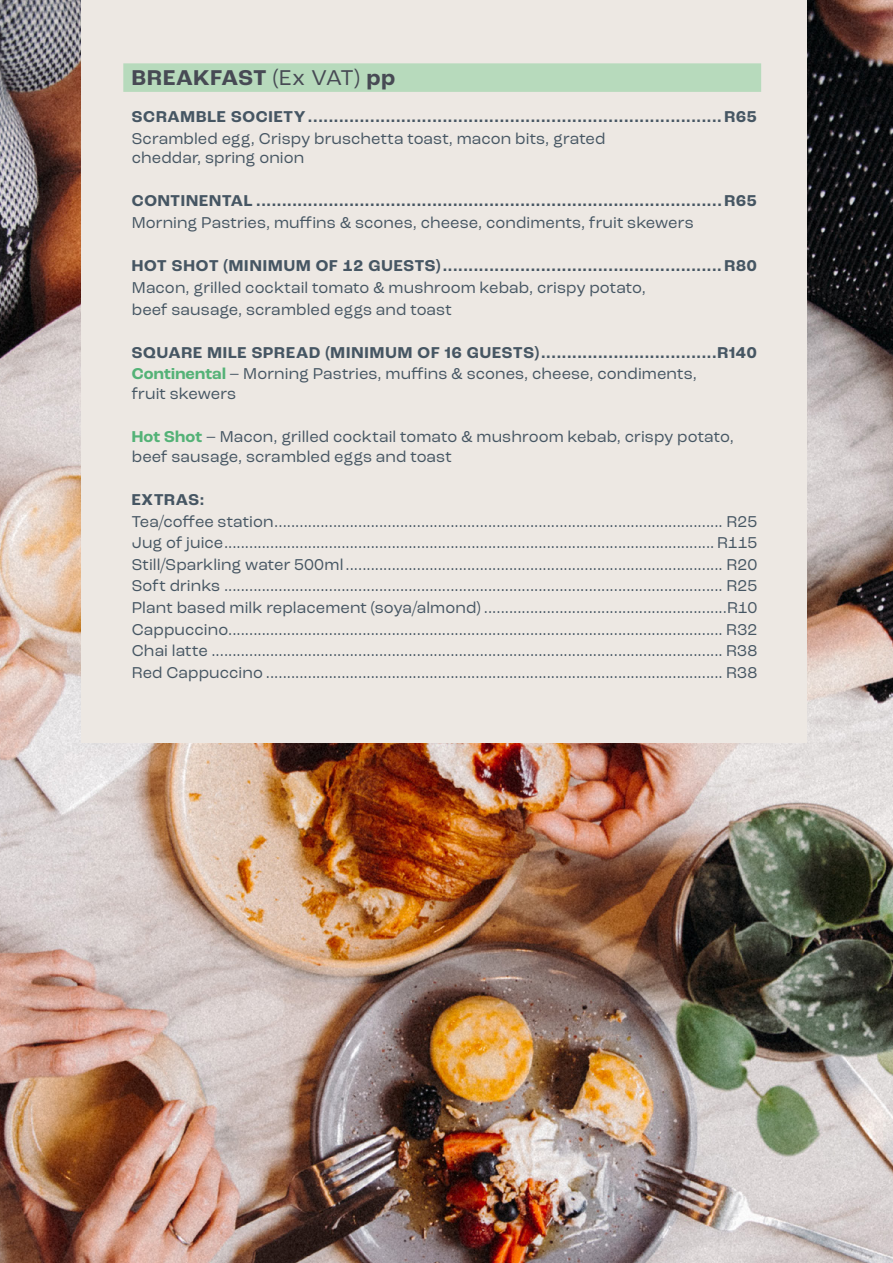
<style>
.page{position:relative;width:893px;height:1263px;background:#fff}
.page>*{position:absolute;margin:0;border:0;box-sizing:border-box;transform-origin:0 0}
.t1{font:700 22.5px "Roc Grotesk";letter-spacing:.035em;color:#474a54}
.t2{font:16.5px/21.6px "Roc Grotesk";letter-spacing:.005em;color:#465663}
.t3{font:700 16.5px/21.6px "Roc Grotesk";letter-spacing:.05em;color:#465663}
.s1{font-weight:400}
.s2{color:#54b277}
.s3{font-weight:700;color:#54b277}
</style>
<div class="page">
<img style="left:0;top:0;width:893px;height:1263px">
<div style="left:82px;top:0;width:725px;height:742px;background:#ede8e3"></div>
<div style="left:123px;top:63px;width:638px;height:29px;background:#b7dabc"></div>
<h1 class="t1" style="left:132px;top:64px;width:265px">BREAKFAST <span class="s1">(Ex VAT)</span> pp</h1>
<p class="t3" style="left:132px;top:106px;width:627px">SCRAMBLE SOCIETY................................................................................R65</p>
<p class="t2" style="left:132px;top:128px;width:475px;line-height:19.5px">Scrambled egg, Crispy bruschetta toast, macon bits, grated cheddar, spring onion</p>
<p class="t3" style="left:132px;top:190px;width:627px">CONTINENTAL ..........................................................................................R65</p>
<p class="t2" style="left:132px;top:212px;width:563px">Morning Pastries, muffins &amp; scones, cheese, condiments, fruit skewers</p>
<p class="t3" style="left:132px;top:255px;width:627px">HOT SHOT (MINIMUM OF 12 GUESTS)......................................................R80</p>
<p class="t2" style="left:132px;top:277px;width:516px">Macon, grilled cocktail tomato &amp; mushroom kebab, crispy potato, beef sausage, scrambled eggs and toast</p>
<p class="t3" style="left:132px;top:342px;width:627px">SQUARE MILE SPREAD (MINIMUM OF 16 GUESTS)..................................R140<br><span class="s2">Continental</span> <span class="s1">– Morning Pastries, muffins &amp; scones, cheese, condiments,</span></p>
<p class="t2" style="left:132px;top:383px;width:106px">fruit skewers</p>
<p class="t2" style="left:132px;top:427px;width:604px;line-height:19.5px"><span class="s3">Hot Shot</span> – Macon, grilled cocktail tomato &amp; mushroom kebab, crispy potato, beef sausage, scrambled eggs and toast</p>
<p class="t3" style="left:132px;top:489px;width:74px">EXTRAS:</p>
<p class="t2" style="left:132px;top:510px;width:627px;text-align:justify">Tea/coffee station........................................................................................................... R25<br>Jug of juice..................................................................................................................... R115<br>Still/Sparkling water 500ml.......................................................................................... R20<br>Soft drinks ....................................................................................................................... R25<br>Plant based milk replacement (soya/almond) ..........................................................R10<br>Cappuccino...................................................................................................................... R32<br>Chai latte .......................................................................................................................... R38<br>Red Cappuccino ............................................................................................................. R38</p>
</div>
